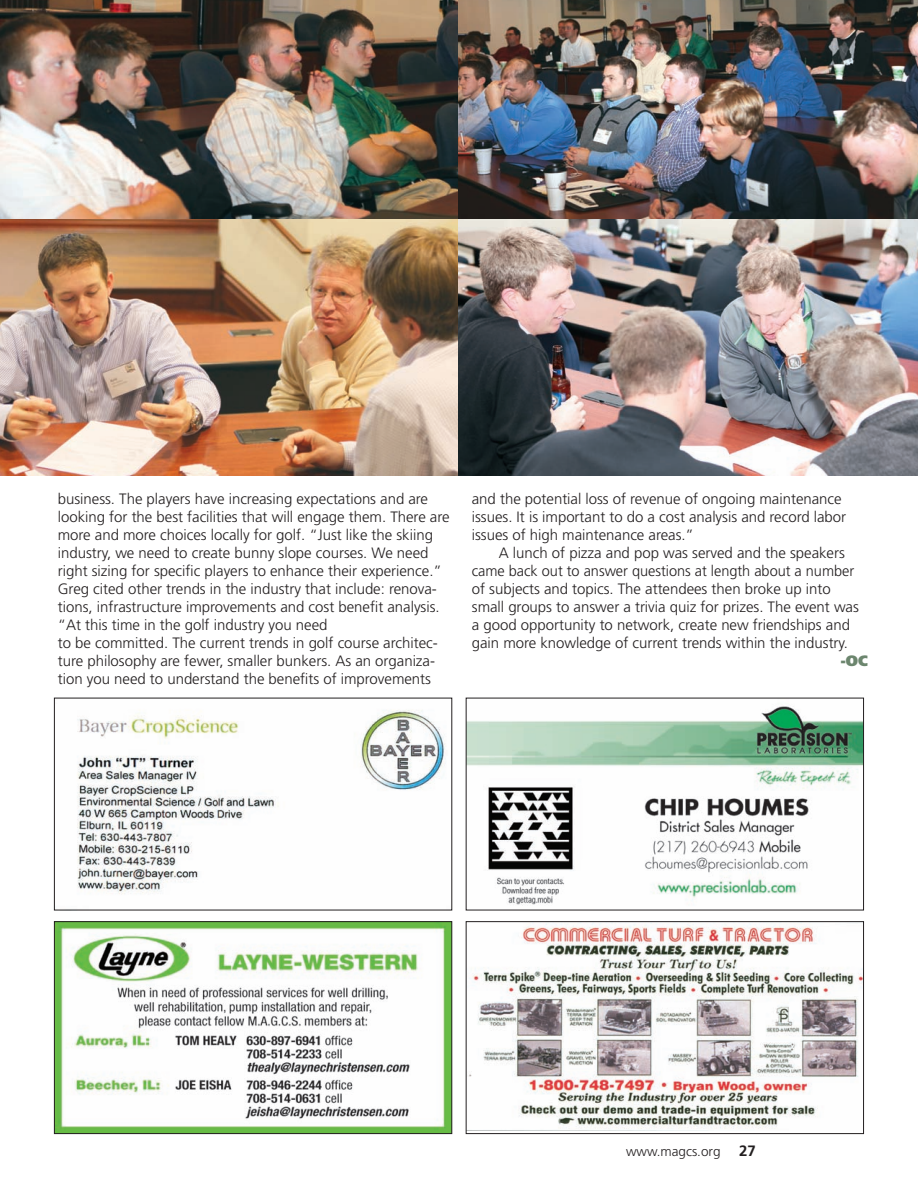
<style>
.page{position:relative;width:918px;height:1188px;background:#fff}
.page>*{position:absolute;margin:0;border:0;box-sizing:border-box;transform-origin:0 0}
.t1{font:300 15px/18px "Frutiger";color:#231f20}
.t2{font:900 15px "Frutiger";color:#6c866e}
.t3{font:700 15px "Frutiger";color:#231f20}
.t4{font:300 13.5px "Frutiger";color:#231f20}
</style>
<div class="page">
<img style="left:77px;top:710px;width:368px;height:184px">
<img style="left:56px;top:923px;width:394px;height:209px">
<div style="left:54px;top:921px;width:398px;height:213px;border:1px solid #231f20"></div>
<img style="left:469px;top:923px;width:393px;height:206px">
<div style="left:466px;top:921px;width:398px;height:213px;border:1px solid #231f20"></div>
<img style="left:468px;top:706px;width:394px;height:200px">
<img style="left:0;top:0;width:918px;height:475px">
<p class="t1" style="left:58px;top:490px;width:393px">business. The players have increasing expectations and are looking for the best facilities that will engage them. There are more and more choices locally for golf. “Just like the skiing industry, we need to create bunny slope courses. We need right sizing for specific players to enhance their experience.” Greg cited other trends in the industry that include: renova&shy;tions, infrastructure improvements and cost benefit analysis. “At this time in the golf industry you need<br>to be committed. The current trends in golf course architec&shy;ture philosophy are fewer, smaller bunkers. As an organiza&shy;tion you need to understand the benefits of improvements</p>
<p class="t1" style="left:472px;top:490px;width:376px">and the potential loss of revenue of ongoing maintenance issues. It is important to do a cost analysis and record labor issues of high maintenance areas.”</p>
<p class="t1" style="left:472px;top:544px;width:389px;text-indent:27px">A lunch of pizza and pop was served and the speakers came back out to answer questions at length about a number of subjects and topics. The attendees then broke up into small groups to answer a trivia quiz for prizes. The event was a good opportunity to network, create new friendships and gain more knowledge of current trends within the industry.</p>
<p class="t2" style="left:840px;top:652px;width:29px">-OC</p>
<p class="t4" style="left:626px;top:1144px;width:96px">www.magcs.org</p>
<p class="t3" style="left:739px;top:1142px;width:18px">27</p>
</div>
